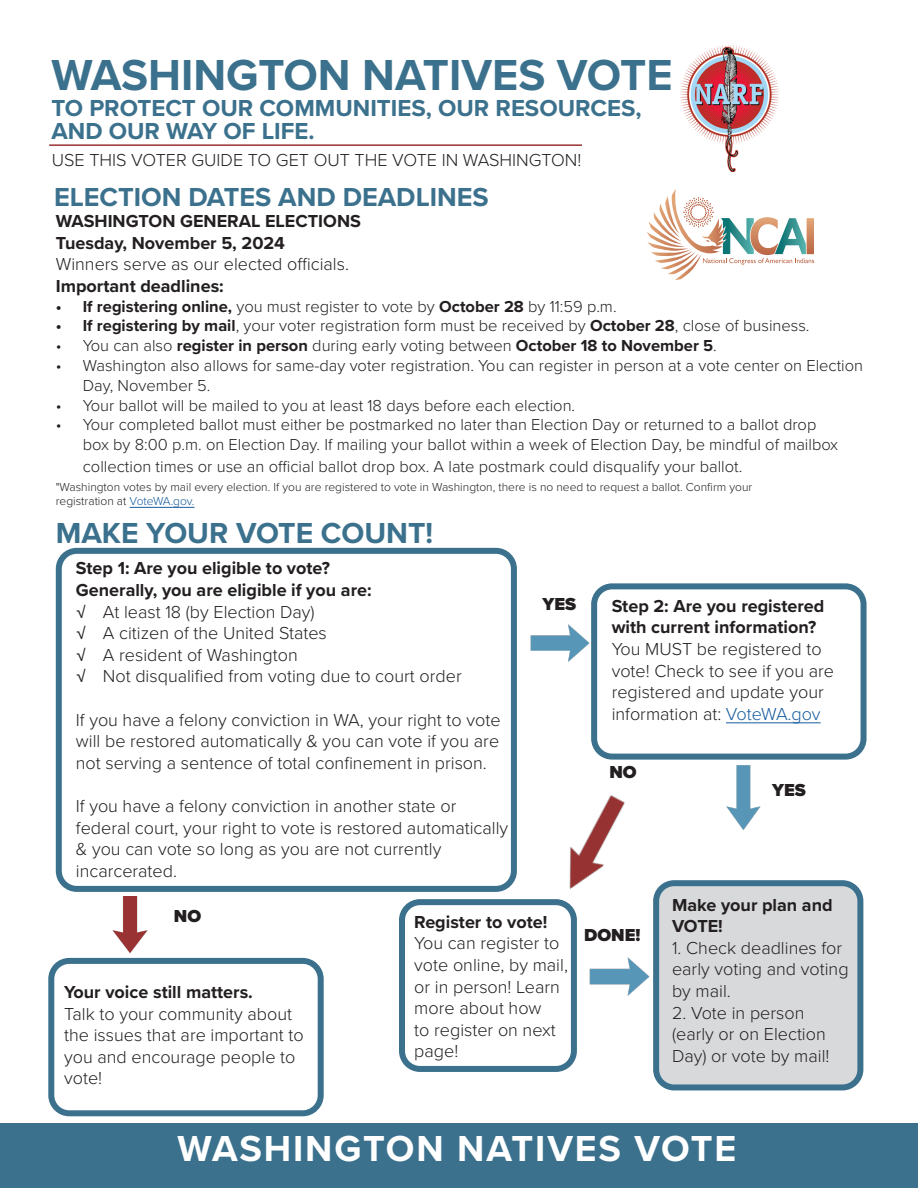
<style>
.page{position:relative;width:918px;height:1188px;background:#fff}
.page>*{position:absolute;margin:0;border:0;box-sizing:border-box;transform-origin:0 0}
.t1{font:700 45px "Proxima Nova";color:#3b718d}
.t2{font:700 37.5px "Proxima Nova";letter-spacing:.05em;color:#fff}
.t3{font:700 30px "Proxima Nova";color:#3b718d}
.t4{font:700 27px "Proxima Nova";color:#3b718d}
.t5{font:700 24px/22.5px "Proxima Nova";color:#3b718d}
.t6{font:300 18px/21.6px "Proxima Nova";color:#231f20}
.t7{font:700 18px/21.6px "Proxima Nova";color:#231f20}
.t8{font:900 18px "Proxima Nova";color:#231f20}
.t9{font:300 16.5px/19.8px "Proxima Nova";color:#231f20}
.t10{font:300 12px/14.4px "Proxima Nova";color:#231f20}
.s1{font-weight:700}
.s2{color:#175d9e}
.s3{font-family:"Leelawadee UI";font-weight:400}
</style>
<div class="page">
<hr style="left:726px;top:722px;width:95px;height:1px;background:#175d9e">
<img style="left:569px;top:795px;width:56px;height:94px">
<img style="left:726px;top:766px;width:35px;height:64px">
<img style="left:112px;top:897px;width:36px;height:56px">
<img style="left:589px;top:957px;width:61px;height:39px">
<img style="left:530px;top:624px;width:60px;height:38px">
<div style="left:48px;top:958px;width:276px;height:158px;border:6px solid #3b718d;border-radius:18px"></div>
<div style="left:656px;top:883px;width:204px;height:204px;background:#d8d9db;border-radius:18px"></div>
<div style="left:653px;top:880px;width:210px;height:210px;border:6px solid #3b718d;border-radius:18px"></div>
<div style="left:0;top:1123px;width:918px;height:65px;background:#3b718d"></div>
<hr style="left:49px;top:144px;width:533px;height:2px;background:#933">
<img style="left:681px;top:46px;width:98px;height:125px">
<svg style="left:647px;top:189px;width:167px;height:91px"></svg>
<div style="left:56px;top:548px;width:461px;height:344px;border:6px solid #3b718d;border-radius:18px"></div>
<div style="left:591px;top:583px;width:276px;height:177px;border:6px solid #3b718d;border-radius:18px"></div>
<div style="left:399px;top:899px;width:178px;height:173px;border:6px solid #3b718d;border-radius:18px"></div>
<hr style="left:130px;top:507px;width:65px;height:1px;background:#175d9e">
<p class="t1" style="left:51px;top:41px;width:623px">WASHINGTON NATIVES VOTE</p>
<p class="t5" style="left:51px;top:96px;width:592px">TO PROTECT OUR COMMUNITIES, OUR RESOURCES,<br>AND OUR WAY OF LIFE.</p>
<p class="t6" style="left:52px;top:148px;width:531px">USE THIS VOTER GUIDE TO GET OUT THE VOTE IN WASHINGTON!</p>
<p class="t4" style="left:54px;top:177px;width:436px">ELECTION DATES AND DEADLINES</p>
<p class="t7" style="left:56px;top:210px;width:307px">WASHINGTON GENERAL ELECTIONS</p>
<p class="t7" style="left:56px;top:231px;width:231px">Tuesday, November 5, 2024</p>
<p class="t6" style="left:56px;top:252px;width:295px">Winners serve as our elected officials.</p>
<p class="t7" style="left:56px;top:275px;width:169px">Important deadlines:</p>
<p class="t9" style="left:56px;top:295px;width:562px"><span class="s1">• If registering online,</span> you must register to vote by <span class="s1">October 28</span> by 11:59 p.m.</p>
<p class="t9" style="left:56px;top:315px;width:755px"><span class="s1">• If registering by mail</span>, your voter registration form must be received by <span class="s1">October 28</span>, close of business.</p>
<p class="t9" style="left:56px;top:335px;width:663px">• You can also <span class="s1">register in person</span> during early voting between <span class="s1">October 18 to November 5</span>.</p>
<p class="t9" style="left:83px;top:355px;width:782px;text-indent:-27px">• Washington also allows for same-day voter registration. You can register in person at a vote center on Election<br>Day, November 5.</p>
<p class="t9" style="left:56px;top:394px;width:521px">• Your ballot will be mailed to you at least 18 days before each election.</p>
<p class="t9" style="left:83px;top:414px;width:757px;text-indent:-27px">• Your completed ballot must either be postmarked no later than Election Day or returned to a ballot drop box by 8:00 p.m. on Election Day. If mailing your ballot within a week of Election Day, be mindful of mailbox</p>
<p class="t9" style="left:83px;top:456px;width:661px">collection times or use an official ballot drop box. A late postmark could disqualify your ballot.</p>
<p class="t10" style="left:56px;top:479px;width:698px">"Washington votes by mail every election. If you are registered to vote in Washington, there is no need to request a ballot. Confirm your registration at <span class="s2">VoteWA.gov.</span></p>
<p class="t3" style="left:56px;top:510px;width:379px">MAKE YOUR VOTE COUNT!</p>
<p class="t7" style="left:76px;top:557px;width:256px">Step 1: Are you eligible to vote?</p>
<p class="t7" style="left:76px;top:579px;width:297px">Generally, you are eligible if you are:</p>
<p class="t6" style="left:76px;top:600px;width:240px"><span class="s3">√</span> At least 18 (by Election Day)</p>
<p class="t6" style="left:76px;top:621px;width:253px"><span class="s3">√</span> A citizen of the United States</p>
<p class="t6" style="left:76px;top:643px;width:223px"><span class="s3">√</span> A resident of Washington</p>
<p class="t6" style="left:76px;top:665px;width:387px"><span class="s3">√</span> Not disqualified from voting due to court order</p>
<p class="t6" style="left:76px;top:708px;width:426px;text-align:justify">If you have a felony conviction in WA, your right to vote will be restored automatically &amp; you can vote if you are not serving a sentence of total confinement in prison.</p>
<p class="t6" style="left:76px;top:794px;width:434px">If you have a felony conviction in another state or federal court, your right to vote is restored automatically &amp; you can vote so long as you are not currently incarcerated.</p>
<p class="t8" style="left:543px;top:590px;width:35px">YES</p>
<p class="t8" style="left:174px;top:903px;width:29px">NO</p>
<p class="t7" style="left:64px;top:981px;width:190px">Your voice still matters.</p>
<p class="t6" style="left:64px;top:1002px;width:241px">Talk to your community about the issues that are important to you and encourage people to vote!</p>
<p class="t7" style="left:414px;top:911px;width:135px">Register to vote!</p>
<p class="t6" style="left:414px;top:932px;width:155px">You can register to vote online, by mail, or in person! Learn more about how<br>to register on next page!</p>
<p class="t7" style="left:612px;top:595px;width:214px">Step 2: Are you registered with current information?</p>
<p class="t6" style="left:612px;top:637px;width:224px">You MUST be registered to vote! Check to see if you are registered and update your information at: <span class="s2">VoteWA.gov</span></p>
<p class="t8" style="left:609px;top:759px;width:29px">NO</p>
<p class="t8" style="left:772px;top:777px;width:35px">YES</p>
<p class="t8" style="left:584px;top:921px;width:58px">DONE!</p>
<p class="t7" style="left:672px;top:893px;width:162px">Make your plan and<br>VOTE!</p>
<p class="t6" style="left:672px;top:936px;width:178px">1. Check deadlines for early voting and voting by mail.</p>
<p class="t6" style="left:672px;top:1001px;width:159px">2. Vote in person (early or on Election<br>Day) or vote by mail!</p>
<p class="t2" style="left:178px;top:1120px;width:560px">WASHINGTON NATIVES VOTE</p>
</div>
